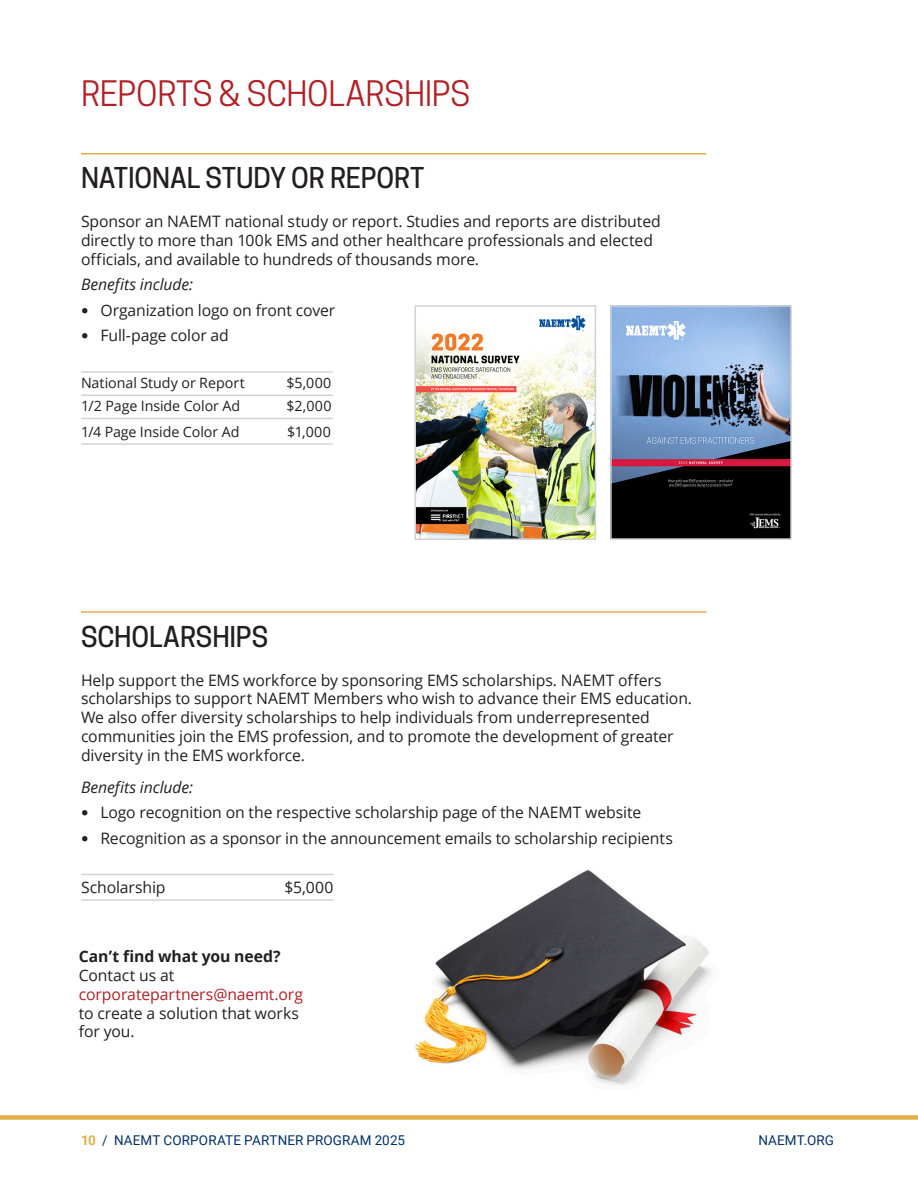
<style>
.page{position:relative;width:918px;height:1188px;background:#fff}
.page>*{position:absolute;margin:0;border:0;box-sizing:border-box;transform-origin:0 0}
.normal_no_para_indent{font:33px "Cooper Hewitt";letter-spacing:-.01em;color:#b21f24}
.Headline2{font:500 27px "Cooper Hewitt";letter-spacing:-.005em;color:#231f20}
.normal_no_para_indent-2{font:15.75px/18.8px "Open Sans";letter-spacing:-.005em;color:#231f20}
.normal_no_para_indent-3{font:italic 15.75px "Open Sans";letter-spacing:-.01em;color:#231f20}
.Table2{font:15.75px "Open Sans";letter-spacing:-.005em;color:#231f20}
.Table2-2{font:14.25px "Open Sans";color:#231f20}
.t1{font:13.5px "Roboto";letter-spacing:.005em;color:#003067}
.s1{font-family:"Avenir";font-size:15px}
.s2{font-weight:700}
.s3{color:#b21f24}
.s4{font-weight:700;color:#e1ae4c}
</style>
<div class="page">
<div style="left:0;top:1115px;width:918px;height:5px;background:#e1ae4c"></div>
<img style="left:415px;top:870px;width:296px;height:215px">
<hr style="left:81px;top:153px;width:625px;height:1px;background:#e1ae4c">
<hr style="left:81px;top:371px;width:252px;height:2px;background:#d1d2d4">
<hr style="left:81px;top:394px;width:252px;height:2px;background:#d1d2d4">
<hr style="left:81px;top:418px;width:252px;height:1px;background:#d1d2d4">
<hr style="left:81px;top:443px;width:252px;height:2px;background:#d1d2d4">
<hr style="left:81px;top:611px;width:625px;height:2px;background:#e1ae4c">
<hr style="left:81px;top:874px;width:253px;height:1px;background:#d1d2d4">
<hr style="left:81px;top:899px;width:253px;height:2px;background:#d1d2d4">
<img style="left:613px;top:308px;width:176px;height:229px">
<div style="left:610px;top:305px;width:182px;height:235px;border:2px solid #d1d2d4"></div>
<img style="left:418px;top:315px;width:175px;height:222px">
<div style="left:415px;top:305px;width:181px;height:235px;border:2px solid #d1d2d4"></div>
<p class="normal_no_para_indent" style="left:81px;top:74px;width:391px">REPORTS &amp; SCHOLARSHIPS</p>
<p class="Headline2" style="left:81px;top:162px;width:345px">NATIONAL STUDY OR REPORT</p>
<p class="normal_no_para_indent-2" style="left:81px;top:212px;width:581px">Sponsor an NAEMT national study or report. Studies and reports are distributed directly to more than 100k EMS and other healthcare professionals and elected officials, and available to hundreds of thousands more.</p>
<p class="normal_no_para_indent-3" style="left:81px;top:274px;width:114px">Benefits include:</p>
<p class="normal_no_para_indent-2" style="left:81px;top:300px;width:256px"><span class="s1">•</span> Organization logo on front cover</p>
<p class="normal_no_para_indent-2" style="left:81px;top:326px;width:149px"><span class="s1">•</span> Full-page color ad</p>
<p class="Table2-2" style="left:81px;top:373px;width:165px">National Study or Report</p>
<p class="Table2-2" style="left:287px;top:373px;width:46px">$5,000</p>
<p class="Table2-2" style="left:81px;top:396px;width:161px">1/2 Page Inside Color Ad</p>
<p class="Table2-2" style="left:287px;top:396px;width:46px">$2,000</p>
<p class="Table2-2" style="left:81px;top:422px;width:160px">1/4 Page Inside Color Ad</p>
<p class="Table2-2" style="left:287px;top:422px;width:45px">$1,000</p>
<p class="Headline2" style="left:81px;top:620px;width:189px">SCHOLARSHIPS</p>
<p class="normal_no_para_indent-2" style="left:81px;top:670px;width:613px">Help support the EMS workforce by sponsoring EMS scholarships. NAEMT offers scholarships to support NAEMT Members who wish to advance their EMS education.<br>We also offer diversity scholarships to help individuals from underrepresented communities join the EMS profession, and to promote the development of greater diversity in the EMS workforce.</p>
<p class="normal_no_para_indent-3" style="left:81px;top:776px;width:114px">Benefits include:</p>
<p class="normal_no_para_indent-2" style="left:81px;top:803px;width:562px"><span class="s1">•</span> Logo recognition on the respective scholarship page of the NAEMT website</p>
<p class="normal_no_para_indent-2" style="left:81px;top:828px;width:593px"><span class="s1">•</span> Recognition as a sponsor in the announcement emails to scholarship recipients</p>
<p class="Table2" style="left:81px;top:876px;width:86px">Scholarship</p>
<p class="Table2" style="left:284px;top:876px;width:51px">$5,000</p>
<p class="normal_no_para_indent-2" style="left:79px;top:947px;width:226px"><span class="s2">Can’t find what you need?<br></span>Contact us at <span class="s3">corporatepartners@naemt.org </span>to create a solution that works for you.</p>
<p class="t1" style="left:81px;top:1131px;width:326px"><span class="s4">10</span> / NAEMT CORPORATE PARTNER PROGRAM 2025</p>
<p class="t1" style="left:758px;top:1131px;width:77px">NAEMT.ORG</p>
</div>
